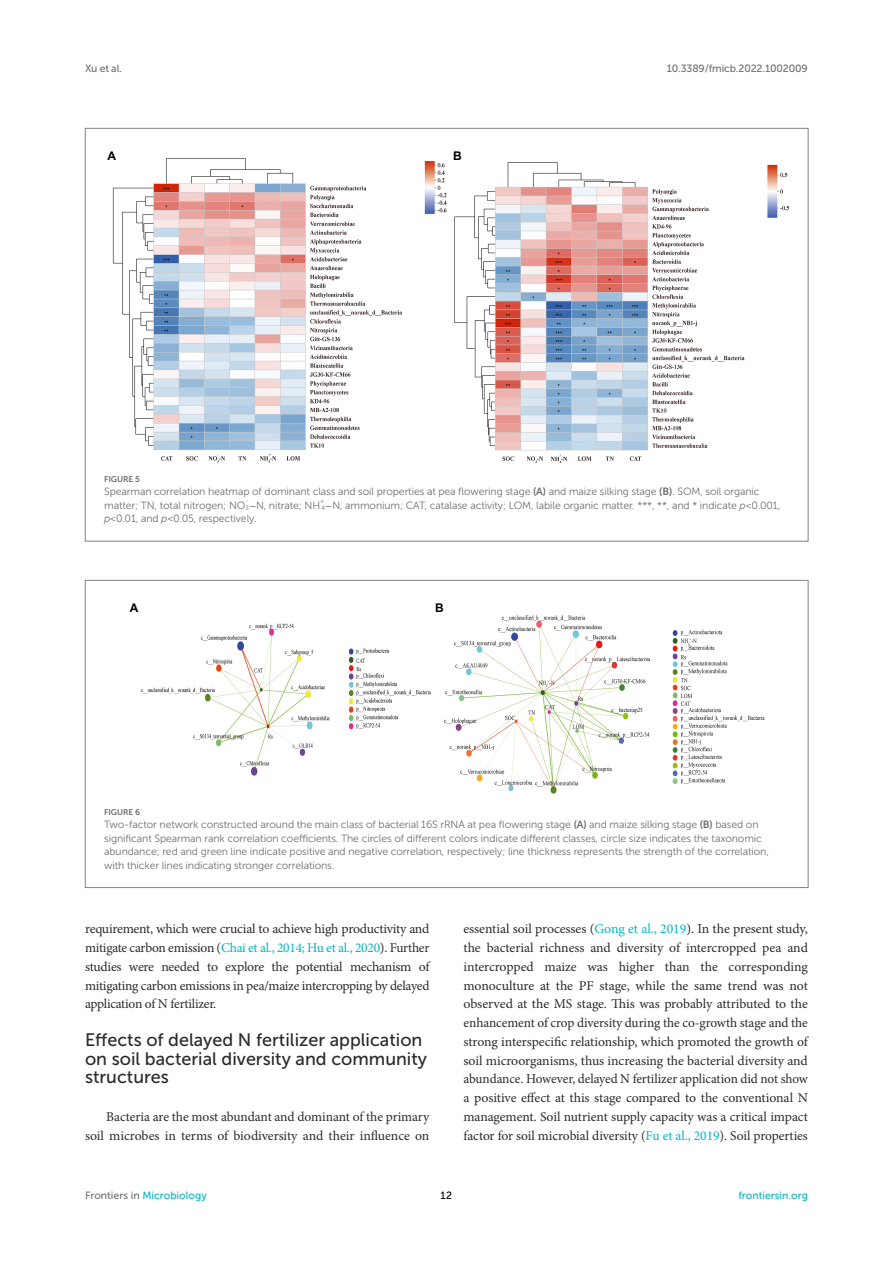
<style>
.page{position:relative;width:893px;height:1263px;background:#fff}
.page>*{position:absolute;margin:0;border:0;box-sizing:border-box;transform-origin:0 0}
.HEAD_2{font:18px/18.8px "Museo Sans 500";color:#2b2b2a}
.TEXT_FLUSH{font:13.5px/18.8px "Minion Pro";letter-spacing:-.005em;color:#2b2b2a;text-align:right}
.TEXT{font:13.5px/18.8px "Minion Pro";letter-spacing:-.02em;color:#2b2b2a;text-align:justify}
.t1{font:700 12px "Arial";color:#000}
.FIG_LEG{font:10.5px/13.5px "Museo Sans 300";letter-spacing:-.01em;color:#706f70}
.t2{font:10.5px "Museo Sans 500";color:#00b4c4}
.t3{font:10.5px "Museo Sans 500";letter-spacing:-.015em;color:#706f70}
.t4{font:10.5px "Museo Sans 500";color:#000}
.FIG_HD{font:8.25px "Museo Sans 700";letter-spacing:-.01em;color:#706f70}
.FIG_LEG-2{font:6.15px "Museo Sans 300";color:#706f70}
.s1{font-family:"Museo Sans 700"}
.s2{font-family:"STIX General"}
.s3{font-style:italic}
.s4{color:#00b4c4}
.s5{color:#706f70}
</style>
<div class="page">
<img style="left:112px;top:158px;width:677px;height:305px">
<img style="left:141px;top:615px;width:624px;height:179px">
<p class="t3" style="left:85px;top:63px;width:39px">Xu et al.</p>
<p class="t3" style="left:667px;top:63px;width:142px">10.3389/fmicb.2022.1002009</p>
<p class="t1" style="left:107px;top:147px;width:10px">A</p>
<p class="t1" style="left:453px;top:147px;width:10px">B</p>
<p class="FIG_HD" style="left:104px;top:474px;width:37px">FIGURE 5</p>
<p class="FIG_LEG" style="left:104px;top:485px;width:678px">Spearman correlation heatmap of dominant class and soil properties at pea flowering stage <span class="s1">(A)</span> and maize silking stage <span class="s1">(B)</span>. SOM, soil organic matter; TN, total nitrogen; NO<sub>3</sub><span class="s2">−</span>N, nitrate; NH <sub>4</sub><span class="s2">−</span>N, ammonium; CAT, catalase activity; LOM, labile organic matter. ***, **, and * indicate <span class="s3">p</span> &lt; 0.001,</p>
<p class="FIG_LEG-2" style="left:245px;top:498px;width:5px">-</p>
<p class="FIG_LEG-2" style="left:320px;top:498px;width:6px">+</p>
<p class="FIG_LEG" style="left:104px;top:512px;width:154px"><span class="s3">p</span> &lt; 0.01, and <span class="s3">p</span> &lt; 0.05, respectively.</p>
<p class="t1" style="left:130px;top:599px;width:10px">A</p>
<p class="t1" style="left:435px;top:599px;width:10px">B</p>
<p class="FIG_HD" style="left:104px;top:807px;width:37px">FIGURE 6</p>
<p class="FIG_LEG" style="left:104px;top:818px;width:666px">Two-factor network constructed around the main class of bacterial 16S rRNA at pea flowering stage <span class="s1">(A)</span> and maize silking stage <span class="s1">(B)</span> based on significant Spearman rank correlation coefficients. The circles of different colors indicate different classes, circle size indicates the taxonomic abundance; red and green line indicate positive and negative correlation, respectively; line thickness represents the strength of the correlation, with thicker lines indicating stronger correlations.</p>
<p class="TEXT" style="left:85px;top:920px;width:346px">requirement, which were crucial to achieve high productivity and mitigate carbon emission (<span class="s4">Chai et al., 2014; Hu et al., 2020</span>). Further studies were needed to explore the potential mechanism of mitigating carbon emissions in pea/maize intercropping by delayed application of N fertilizer.</p>
<p class="HEAD_2" style="left:85px;top:1030px;width:343px">Effects of delayed N fertilizer application on soil bacterial diversity and community structures</p>
<p class="TEXT_FLUSH" style="left:85px;top:1107px;width:346px">Bacteria are the most abundant and dominant of the primary soil microbes in terms of biodiversity and their influence on</p>
<p class="TEXT_FLUSH" style="left:463px;top:920px;width:346px;text-align:justify">essential soil processes (<span class="s4">Gong et al., 2019</span>). In the present study, the bacterial richness and diversity of intercropped pea and intercropped maize was higher than the corresponding monoculture at the PF stage, while the same trend was not observed at the MS stage. This was probably attributed to the enhancement of crop diversity during the co-growth stage and the strong interspecific relationship, which promoted the growth of soil microorganisms, thus increasing the bacterial diversity and abundance. However, delayed N fertilizer application did not show a positive effect at this stage compared to the conventional N management. Soil nutrient supply capacity was a critical impact factor for soil microbial diversity (<span class="s4">Fu et al., 2019</span>). Soil properties</p>
<p class="t2" style="left:85px;top:1190px;width:123px"><span class="s5">Frontiers in</span> Microbiology</p>
<p class="t4" style="left:441px;top:1190px;width:13px">12</p>
<p class="t2" style="left:738px;top:1190px;width:71px">frontiersin.org</p>
</div>
